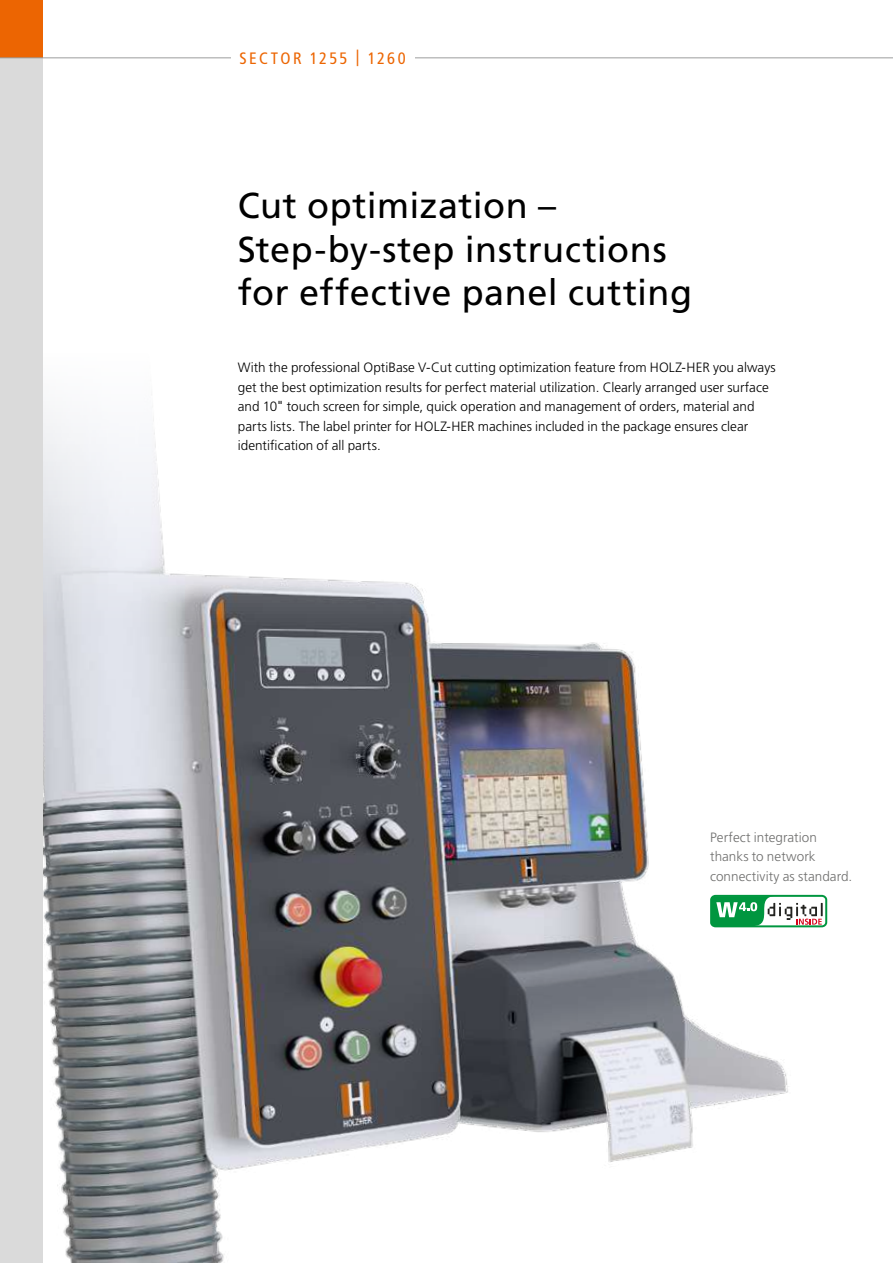
<style>
.page{position:relative;width:893px;height:1263px;background:#fff}
.page>*{position:absolute;margin:0;border:0;box-sizing:border-box;transform-origin:0 0}
.t1{font:36px/43.5px "Frutiger";letter-spacing:.015em;color:#000}
.t2{font:condensed 16.5px "Frutiger";letter-spacing:.14em;color:#ec6502}
.t3{font:300 13.5px/19.5px "Frutiger";letter-spacing:.005em;color:#000}
.t4{font:300 13.5px/19.5px "Frutiger";letter-spacing:.005em;color:#6f6f6e}
.s1{font-weight:400;font-stretch:condensed}
</style>
<div class="page">
<img style="left:43px;top:521px;width:749px;height:742px">
<div style="left:710px;top:895px;width:117px;height:32px;border:2px solid #00963f;border-radius:4px"></div>
<svg style="left:711px;top:896px;width:112px;height:30px"></svg>
<div style="left:0;top:0;width:43px;height:1263px;background:#dadada"></div>
<div style="left:0;top:0;width:43px;height:57px;background:#ec6502"></div>
<svg style="left:0;top:57px;width:893px;height:464px"></svg>
<div style="left:231px;top:43px;width:183px;height:29px;background:#fff"></div>
<p class="t2" style="left:240px;top:48px;width:168px">SECTOR 1255 | 1260</p>
<h1 class="t1" style="left:238px;top:184px;width:456px">Cut optimization –<br>Step-by-step instructions for effective panel cutting</h1>
<p class="t3" style="left:238px;top:358px;width:539px">With the professional OptiBase V-Cut cutting optimization feature from HOLZ-HER you always get the best optimization results for perfect material utilization. Clearly arranged user surface and 10<span class="s1">"</span> touch screen for simple, quick operation and management of orders, material and parts lists. The label printer for HOLZ-HER machines included in the package ensures clear identification of all parts.</p>
<p class="t4" style="left:710px;top:827px;width:144px">Perfect integration thanks to network connectivity as standard.</p>
</div>
